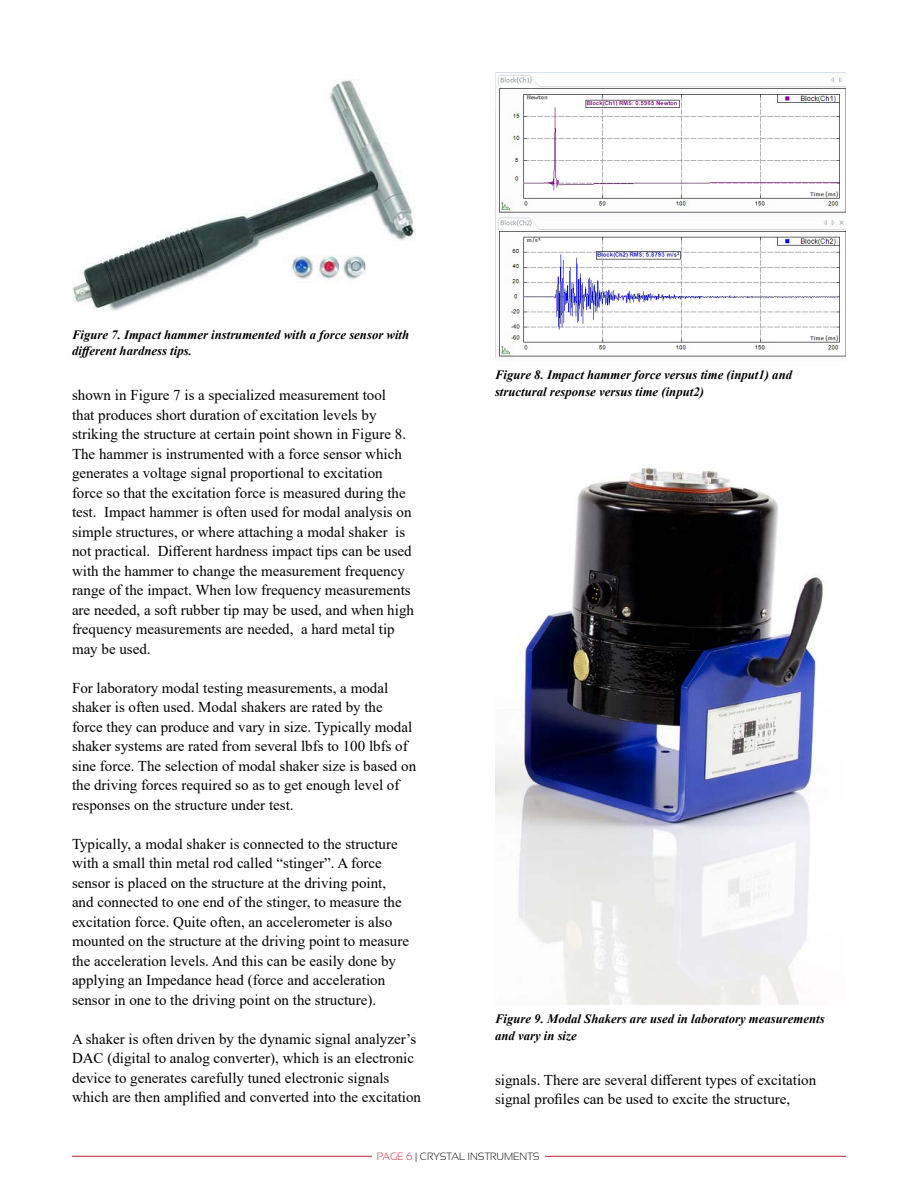
<style>
.page{position:relative;width:918px;height:1188px;background:#fff}
.page>*{position:absolute;margin:0;border:0;box-sizing:border-box;transform-origin:0 0}
.t1{font:15px/19.5px "Times New Roman";color:#000}
.t2{font:italic 700 12.75px/16.5px "Times New Roman";color:#000}
.t3{font:300 10.5px "Sansation";color:#000}
.s1{color:#be1e2d}
</style>
<div class="page">
<hr style="left:72px;top:1156px;width:774px;height:1px;background:#be1e2d">
<div style="left:373px;top:1140px;width:172px;height:48px;background:#fff"></div>
<img style="left:72px;top:79px;width:344px;height:232px">
<img style="left:495px;top:72px;width:351px;height:288px">
<img style="left:495px;top:466px;width:328px;height:539px">
<p class="t2" style="left:72px;top:326px;width:339px">Figure 7. Impact hammer instrumented with a force sensor with different hardness tips.</p>
<p class="t1" style="left:72px;top:385px;width:343px">shown in Figure 7 is a specialized measurement tool<br>that produces short duration of excitation levels by striking the structure at certain point shown in Figure 8.<br>The hammer is instrumented with a force sensor which generates a voltage signal proportional to excitation force so that the excitation force is measured during the test. Impact hammer is often used for modal analysis on simple structures, or where attaching a modal shaker is not practical. Different hardness impact tips can be used with the hammer to change the measurement frequency range of the impact. When low frequency measurements are needed, a soft rubber tip may be used, and when high frequency measurements are needed, a hard metal tip may be used.</p>
<p class="t1" style="left:72px;top:677px;width:346px">For laboratory modal testing measurements, a modal shaker is often used. Modal shakers are rated by the force they can produce and vary in size. Typically modal shaker systems are rated from several lbfs to 100 lbfs of sine force. The selection of modal shaker size is based on the driving forces required so as to get enough level of responses on the structure under test.</p>
<p class="t1" style="left:72px;top:833px;width:339px">Typically, a modal shaker is connected to the structure with a small thin metal rod called “stinger”. A force sensor is placed on the structure at the driving point, and connected to one end of the stinger, to measure the excitation force. Quite often, an accelerometer is also mounted on the structure at the driving point to measure the acceleration levels. And this can be easily done by applying an Impedance head (force and acceleration sensor in one to the driving point on the structure).</p>
<p class="t1" style="left:72px;top:1028px;width:351px">A shaker is often driven by the dynamic signal analyzer’s DAC (digital to analog converter), which is an electronic device to generates carefully tuned electronic signals which are then amplified and converted into the excitation</p>
<p class="t2" style="left:495px;top:366px;width:299px">Figure 8. Impact hammer force versus time (input1) and structural response versus time (input2)</p>
<p class="t2" style="left:495px;top:1010px;width:331px">Figure 9. Modal Shakers are used in laboratory measurements and vary in size</p>
<p class="t1" style="left:495px;top:1070px;width:323px">signals. There are several different types of excitation signal profiles can be used to excite the structure,</p>
<p class="t3" style="left:377px;top:1151px;width:164px"><span class="s1">PAGE 6</span> | CRYSTAL INSTRUMENTS</p>
</div>
